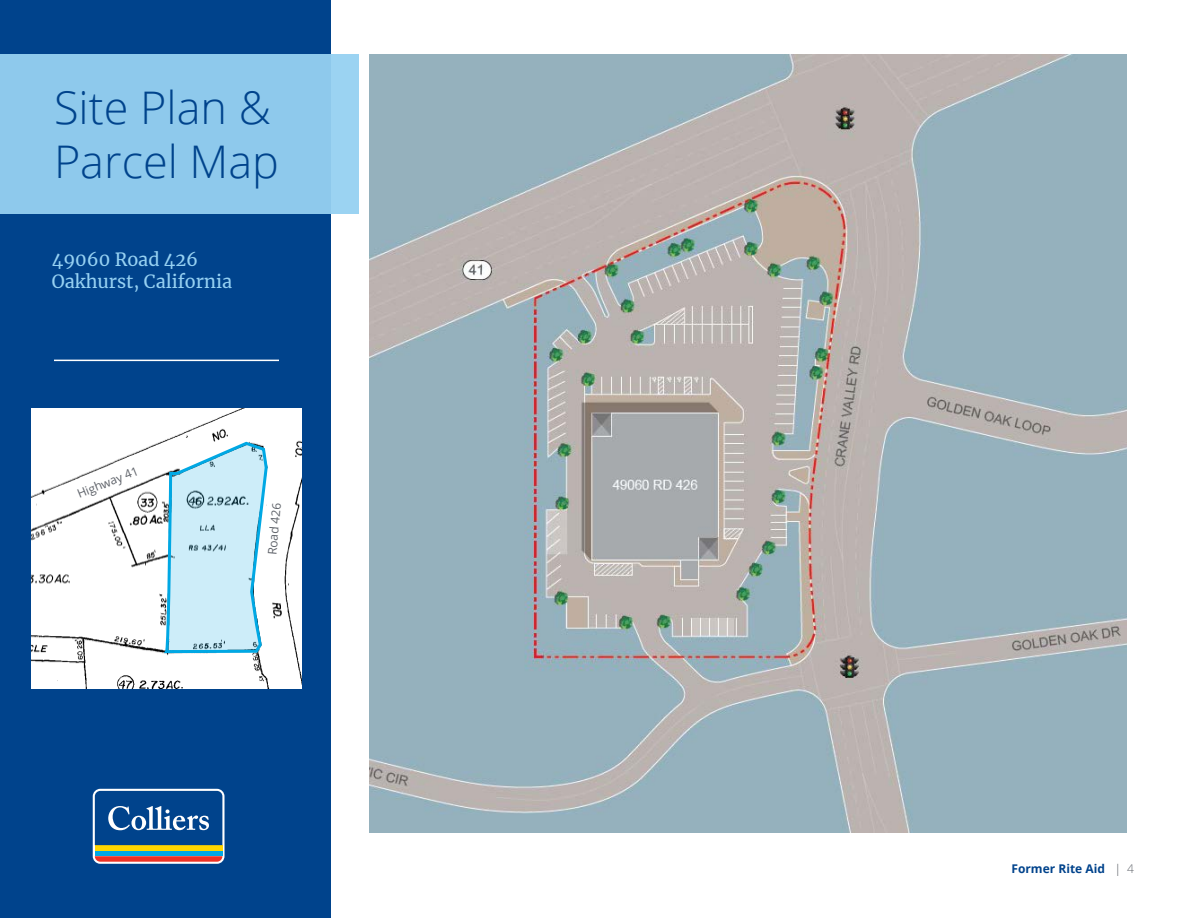
<style>
.page{position:relative;width:1188px;height:918px;background:#fff}
.page>*{position:absolute;margin:0;border:0;box-sizing:border-box;transform-origin:0 0}
.t1{font:300 45px/54px "Open Sans";color:#00438c}
.t2{font:18px/21.6px "Merriweather";color:#96d1f2}
.t3{font:12px "Open Sans";color:#5f636a}
.t4{font:700 12px "Open Sans";color:#00438c}
.s1{font-weight:300;font-style:italic;color:#5f636a}
.s2{font-weight:300;color:#5f636a}
</style>
<div class="page">
<div style="left:0;top:0;width:331px;height:918px;background:#00438c"></div>
<div style="left:0;top:54px;width:359px;height:160px;background:#8ec9ec"></div>
<hr style="left:54px;top:360px;width:225px;height:1px;background:#fff">
<svg style="left:93px;top:789px;width:132px;height:75px"></svg>
<div style="left:95px;top:851px;width:127px;height:5px;background:#00a8e4"></div>
<div style="left:95px;top:845px;width:127px;height:6px;background:#ffd600"></div>
<svg style="left:95px;top:856px;width:127px;height:6px"></svg>
<svg style="left:95px;top:791px;width:127px;height:54px"></svg>
<img style="left:31px;top:408px;width:271px;height:280px">
<img style="left:369px;top:54px;width:757px;height:779px">
<svg style="left:164px;top:439px;width:105px;height:223px;background:#bfe4f2"></svg>
<h1 class="t1" style="left:54px;top:80px;width:227px">Site Plan &amp;<br>Parcel Map</h1>
<p class="t2" style="left:52px;top:248px;width:182px">49060 Road 426<br>Oakhurst, California</p>
<p class="t3" style="left:75px;top:487px;width:66px;rotate:-22deg">Highway 41</p>
<p class="t3" style="left:264px;top:554px;width:54px;rotate:-85deg">Road 426</p>
<p class="t4" style="left:1012px;top:860px;width:124px">Former Rite Aid <span class="s1">|</span> <span class="s2">4</span></p>
</div>
